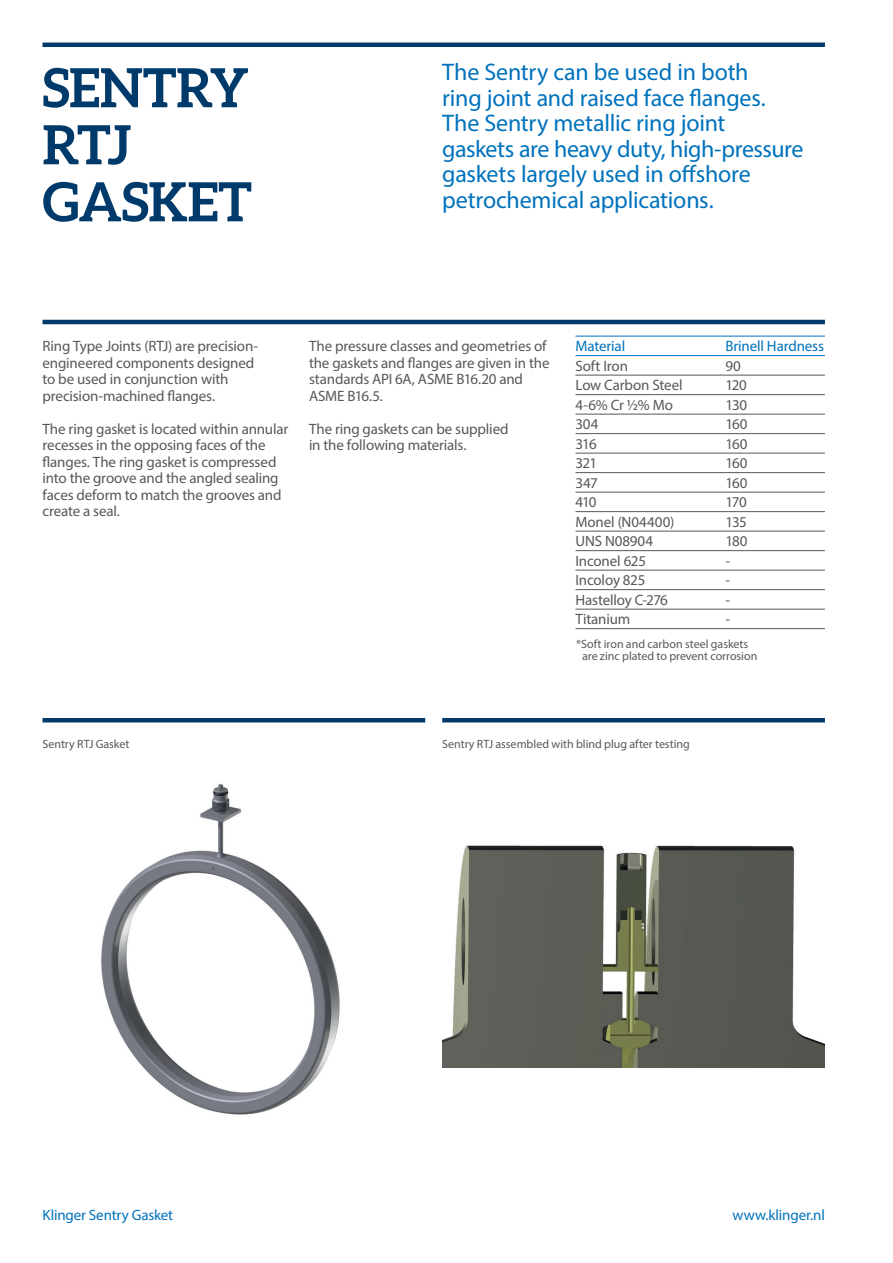
<style>
.page{position:relative;width:893px;height:1263px;background:#fff}
.page>*{position:absolute;margin:0;border:0;box-sizing:border-box;transform-origin:0 0}
.t1{font:700 54px/57px "Aleo";letter-spacing:-.01em;color:#003a6a}
.t2{font:24px/25.5px "Myriad Pro";letter-spacing:-.01em;color:#0072bc}
.t3{font:15px/16.5px "Myriad Pro";letter-spacing:-.01em;color:#57585a}
.t4{font:15px "Myriad Pro";letter-spacing:-.01em;color:#0072bc}
.t5{font:12px/12px "Myriad Pro";color:#57585a}
</style>
<div class="page">
<hr style="left:575px;top:336px;width:250px;height:1px;background:#0072bc">
<hr style="left:575px;top:355px;width:250px;height:1px;background:#0072bc">
<hr style="left:575px;top:375px;width:250px;height:1px;background:#57585a">
<hr style="left:575px;top:394px;width:250px;height:1px;background:#57585a">
<hr style="left:575px;top:414px;width:250px;height:1px;background:#57585a">
<hr style="left:575px;top:433px;width:250px;height:1px;background:#57585a">
<hr style="left:575px;top:453px;width:250px;height:1px;background:#57585a">
<hr style="left:575px;top:472px;width:250px;height:1px;background:#57585a">
<hr style="left:575px;top:492px;width:250px;height:1px;background:#57585a">
<hr style="left:575px;top:511px;width:250px;height:1px;background:#57585a">
<hr style="left:575px;top:531px;width:250px;height:1px;background:#57585a">
<hr style="left:575px;top:550px;width:250px;height:1px;background:#57585a">
<hr style="left:575px;top:570px;width:250px;height:1px;background:#57585a">
<hr style="left:575px;top:589px;width:250px;height:1px;background:#57585a">
<hr style="left:575px;top:609px;width:250px;height:1px;background:#57585a">
<hr style="left:575px;top:628px;width:250px;height:1px;background:#57585a">
<hr style="left:43px;top:43px;width:782px;height:4px;background:#003a6a">
<hr style="left:43px;top:320px;width:782px;height:4px;background:#003a6a">
<hr style="left:43px;top:718px;width:382px;height:4px;background:#003a6a">
<hr style="left:442px;top:718px;width:383px;height:4px;background:#003a6a">
<img style="left:101px;top:784px;width:239px;height:331px">
<img style="left:442px;top:845px;width:383px;height:222px">
<h1 class="t1" style="left:43px;top:58px;width:211px">SENTRY<br>RTJ<br>GASKET</h1>
<h2 class="t2" style="left:442px;top:59px;width:363px">The Sentry can be used in both<br>ring joint and raised face flanges.<br>The Sentry metallic ring joint gaskets are heavy duty, high-pressure gaskets largely used in offshore petrochemical applications.</h2>
<p class="t3" style="left:43px;top:338px;width:217px">Ring Type Joints (RTJ) are precision&shy;engineered components designed to be used in conjunction with precision-machined flanges.</p>
<p class="t3" style="left:43px;top:420px;width:247px">The ring gasket is located within annular recesses in the opposing faces of the flanges. The ring gasket is compressed into the groove and the angled sealing faces deform to match the grooves and create a seal.</p>
<p class="t3" style="left:309px;top:338px;width:242px">The pressure classes and geometries of the gaskets and flanges are given in the standards API 6A, ASME B16.20 and<br>ASME B16.5.</p>
<p class="t3" style="left:309px;top:420px;width:201px">The ring gaskets can be supplied in the following materials.</p>
<p class="t4" style="left:575px;top:337px;width:51px">Material</p>
<p class="t4" style="left:725px;top:337px;width:100px">Brinell Hardness</p>
<p class="t3" style="left:575px;top:357px;width:54px">Soft Iron</p>
<p class="t3" style="left:725px;top:357px;width:17px">90</p>
<p class="t3" style="left:575px;top:377px;width:109px">Low Carbon Steel</p>
<p class="t3" style="left:725px;top:377px;width:23px">120</p>
<p class="t3" style="left:575px;top:396px;width:99px">4-6% Cr ½% Mo</p>
<p class="t3" style="left:725px;top:396px;width:23px">130</p>
<p class="t3" style="left:575px;top:416px;width:24px">304</p>
<p class="t3" style="left:725px;top:416px;width:24px">160</p>
<p class="t3" style="left:575px;top:435px;width:23px">316</p>
<p class="t3" style="left:725px;top:435px;width:24px">160</p>
<p class="t3" style="left:575px;top:455px;width:23px">321</p>
<p class="t3" style="left:725px;top:455px;width:24px">160</p>
<p class="t3" style="left:575px;top:474px;width:24px">347</p>
<p class="t3" style="left:725px;top:474px;width:24px">160</p>
<p class="t3" style="left:575px;top:494px;width:23px">410</p>
<p class="t3" style="left:725px;top:494px;width:23px">170</p>
<p class="t3" style="left:575px;top:513px;width:100px">Monel (N04400)</p>
<p class="t3" style="left:725px;top:513px;width:23px">135</p>
<p class="t3" style="left:575px;top:533px;width:79px">UNS N08904</p>
<p class="t3" style="left:725px;top:533px;width:24px">180</p>
<p class="t3" style="left:575px;top:552px;width:72px">Inconel 625</p>
<p class="t3" style="left:725px;top:552px;width:6px">-</p>
<p class="t3" style="left:575px;top:572px;width:71px">Incoloy 825</p>
<p class="t3" style="left:725px;top:572px;width:6px">-</p>
<p class="t3" style="left:575px;top:591px;width:94px">Hastelloy C-276</p>
<p class="t3" style="left:725px;top:591px;width:6px">-</p>
<p class="t3" style="left:575px;top:611px;width:56px">Titanium</p>
<p class="t3" style="left:725px;top:611px;width:6px">-</p>
<p class="t5" style="left:582px;top:638px;width:177px;text-indent:-6px">*Soft iron and carbon steel gaskets are zinc plated to prevent corrosion</p>
<p class="t5" style="left:43px;top:737px;width:88px">Sentry RTJ Gasket</p>
<p class="t5" style="left:442px;top:737px;width:249px">Sentry RTJ assembled with blind plug after testing</p>
<p class="t4" style="left:43px;top:1206px;width:132px">Klinger Sentry Gasket</p>
<p class="t4" style="left:732px;top:1206px;width:94px">www.klinger.nl</p>
</div>
